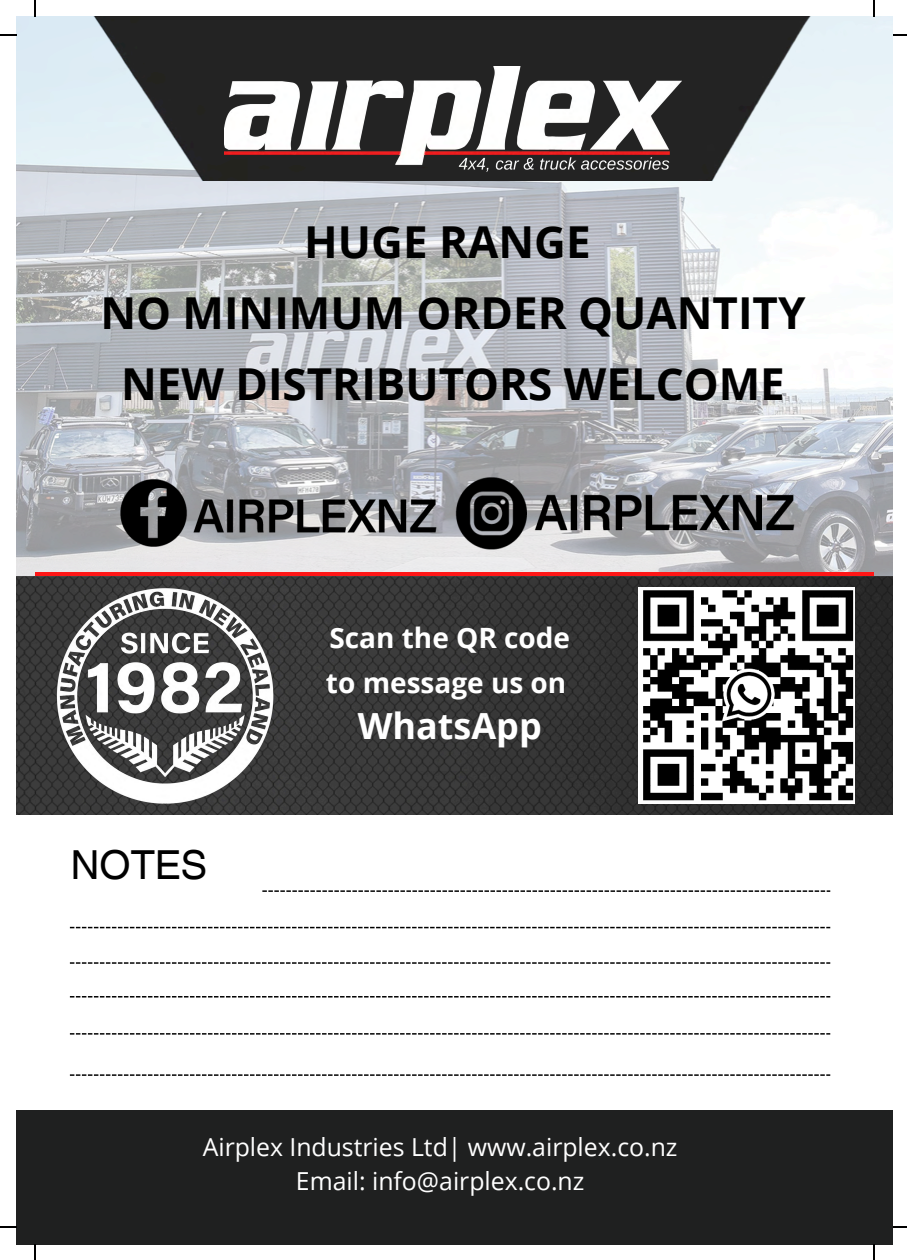
<style>
.page{position:relative;width:907px;height:1260px;background:#fff}
.page>*{position:absolute;margin:0;border:0;box-sizing:border-box;transform-origin:0 0}
.t1{font:700 44px/70.4px "Open Sans";color:#000;text-align:center}
.t2{font:40px "Helvetica World";color:#000}
.t3{font:700 36px "Open Sans";color:#fff}
.t4{font:700 28px/45px "Open Sans";color:#fff}
.t5{font:24.8px "Open Sans";color:#fff}
</style>
<div class="page">
<img style="left:16px;top:181px;width:876px;height:396px">
<svg style="left:35px;top:572px;width:839px;height:5px;background:#d81d1d"></svg>
<img style="left:16px;top:577px;width:876px;height:237px">
<div style="left:16px;top:1109px;width:876px;height:135px;background:#1f2020"></div>
<img style="left:54px;top:585px;width:221px;height:220px">
<img style="left:16px;top:16px;width:876px;height:165px">
<svg style="left:70px;top:926px;width:760px;height:2px"></svg>
<svg style="left:70px;top:962px;width:760px;height:1px"></svg>
<svg style="left:70px;top:996px;width:760px;height:1px"></svg>
<svg style="left:262px;top:890px;width:568px;height:1px"></svg>
<svg style="left:70px;top:1033px;width:760px;height:1px"></svg>
<img style="left:638px;top:587px;width:216px;height:216px">
<img style="left:453px;top:468px;width:354px;height:90px">
<img style="left:108px;top:470px;width:345px;height:90px">
<svg style="left:70px;top:1074px;width:760px;height:1px"></svg>
<img style="left:224px;top:66px;width:458px;height:105px">
<svg style="left:35px;top:0;width:1px;height:17px"></svg>
<svg style="left:0;top:35px;width:17px;height:1px"></svg>
<svg style="left:873px;top:0;width:2px;height:17px"></svg>
<svg style="left:893px;top:35px;width:14px;height:1px"></svg>
<svg style="left:35px;top:1244px;width:1px;height:15px"></svg>
<svg style="left:0;top:1226px;width:17px;height:1px"></svg>
<svg style="left:873px;top:1244px;width:2px;height:15px"></svg>
<svg style="left:893px;top:1226px;width:14px;height:1px"></svg>
<h3 class="t1" style="left:100px;top:206px;width:706px">HUGE RANGE<br>NO MINIMUM ORDER QUANTITY<br>NEW DISTRIBUTORS WELCOME</h3>
<h4 class="t2" style="left:70px;top:841px;width:138px">NOTES</h4>
<p class="t4" style="left:326px;top:614px;width:246px">Scan the QR code to message us on</p>
<p class="t3" style="left:358px;top:700px;width:185px">WhatsApp</p>
<p class="t5" style="left:203px;top:1128px;width:476px">Airplex Industries Ltd| www.airplex.co.nz</p>
<h2 class="t5" style="left:296px;top:1163px;width:290px">Email: info@airplex.co.nz</h2>
</div>
